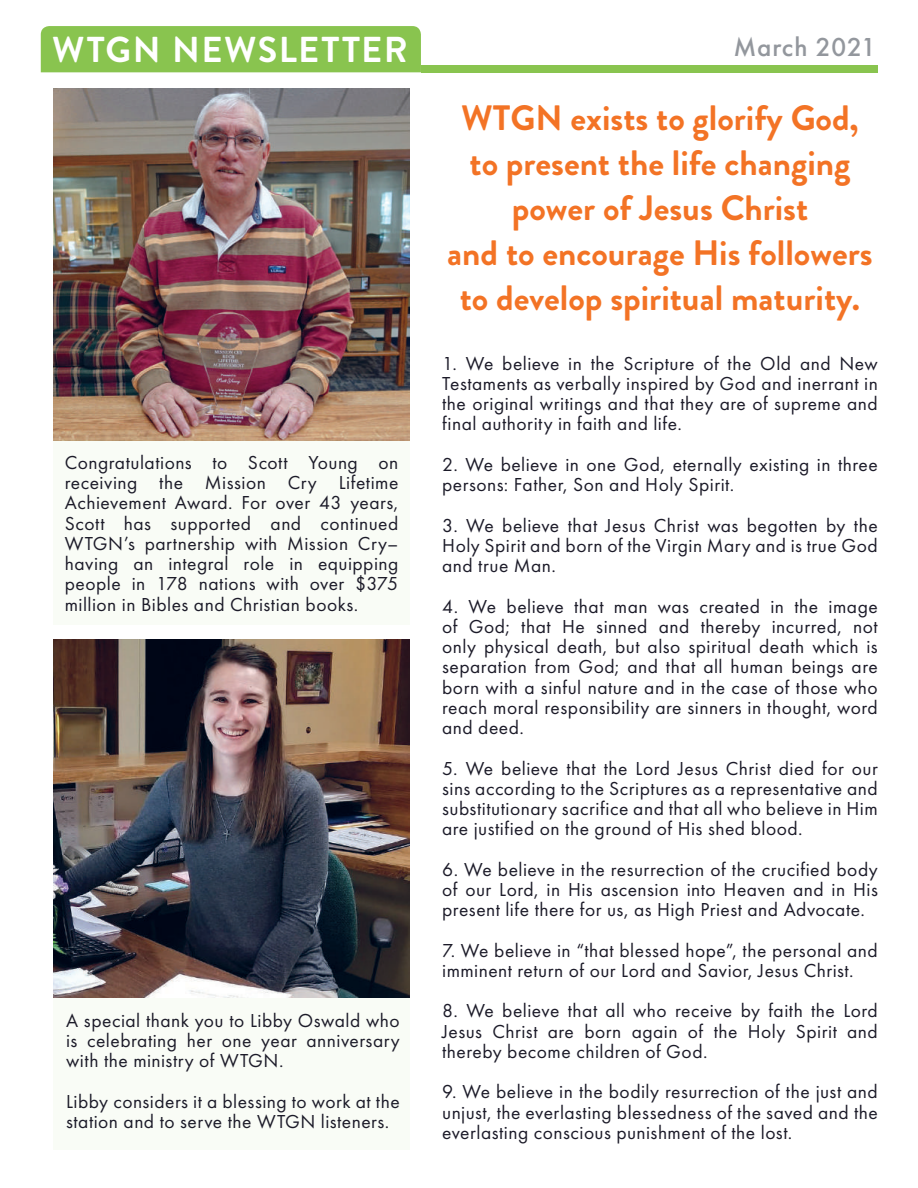
<style>
.page{position:relative;width:918px;height:1188px;background:#fff}
.page>*{position:absolute;margin:0;border:0;box-sizing:border-box;transform-origin:0 0}
.t1{font:700 36px "Brandon Grotesque";letter-spacing:.04em;color:#fff}
.t2{font:700 35.25px/45px "Brandon Grotesque";color:#f37325;text-align:center}
.t3{font:500 27px "Futura PT";letter-spacing:.02em;color:#93979d}
.t4{font:19.5px/20.2px "Futura PT";letter-spacing:.025em;color:#1c1b29;text-align:justify}
</style>
<div class="page">
<div style="left:41px;top:26px;width:380px;height:46px;background:#89c44f"></div>
<div style="left:421px;top:65px;width:457px;height:7px;background:#89c44f"></div>
<img style="left:54px;top:89px;width:356px;height:351px">
<div style="left:54px;top:440px;width:356px;height:185px;background:#f9fcf6"></div>
<div style="left:54px;top:998px;width:356px;height:152px;background:#f9fcf6"></div>
<img style="left:54px;top:639px;width:356px;height:359px">
<h1 class="t1" style="left:52px;top:25px;width:357px">WTGN NEWSLETTER</h1>
<h3 class="t3" style="left:734px;top:31px;width:144px">March 2021</h3>
<p class="t4" style="left:65px;top:452px;width:335px">Congratulations to Scott Young on receiving the Mission Cry Lifetime Achievement Award. For over 43 years, Scott has supported and continued WTGN’s partnership with Mission Cry– having an integral role in equipping people in 178 nations with over $375 million in Bibles and Christian books.</p>
<p class="t4" style="left:66px;top:1010px;width:335px">A special thank you to Libby Oswald who is celebrating her one year anniversary with the ministry of WTGN.</p>
<p class="t4" style="left:66px;top:1091px;width:335px">Libby considers it a blessing to work at the station and to serve the WTGN listeners.</p>
<h2 class="t2" style="left:447px;top:96px;width:427px">WTGN exists to glorify God, to present the life changing power of Jesus Christ<br>and to encourage His followers to develop spiritual maturity.</h2>
<p class="t4" style="left:442px;top:353px;width:437px">1. We believe in the Scripture of the Old and New Testaments as verbally inspired by God and inerrant in the original writings and that they are of supreme and final authority in faith and life.</p>
<p class="t4" style="left:442px;top:454px;width:437px">2. We believe in one God, eternally existing in three persons: Father, Son and Holy Spirit.</p>
<p class="t4" style="left:442px;top:515px;width:437px">3. We believe that Jesus Christ was begotten by the Holy Spirit and born of the Virgin Mary and is true God and true Man.</p>
<p class="t4" style="left:442px;top:596px;width:437px">4. We believe that man was created in the image of God; that He sinned and thereby incurred, not only physical death, but also spiritual death which is separation from God; and that all human beings are born with a sinful nature and in the case of those who reach moral responsibility are sinners in thought, word and deed.</p>
<p class="t4" style="left:442px;top:758px;width:437px">5. We believe that the Lord Jesus Christ died for our sins according to the Scriptures as a representative and substitutionary sacrifice and that all who believe in Him are justified on the ground of His shed blood.</p>
<p class="t4" style="left:442px;top:859px;width:437px">6. We believe in the resurrection of the crucified body of our Lord, in His ascension into Heaven and in His present life there for us, as High Priest and Advocate.</p>
<p class="t4" style="left:442px;top:940px;width:437px">7. We believe in “that blessed hope”, the personal and imminent return of our Lord and Savior, Jesus Christ.</p>
<p class="t4" style="left:442px;top:1001px;width:437px">8. We believe that all who receive by faith the Lord Jesus Christ are born again of the Holy Spirit and thereby become children of God.</p>
<p class="t4" style="left:442px;top:1082px;width:437px">9. We believe in the bodily resurrection of the just and unjust, the everlasting blessedness of the saved and the everlasting conscious punishment of the lost.</p>
</div>
